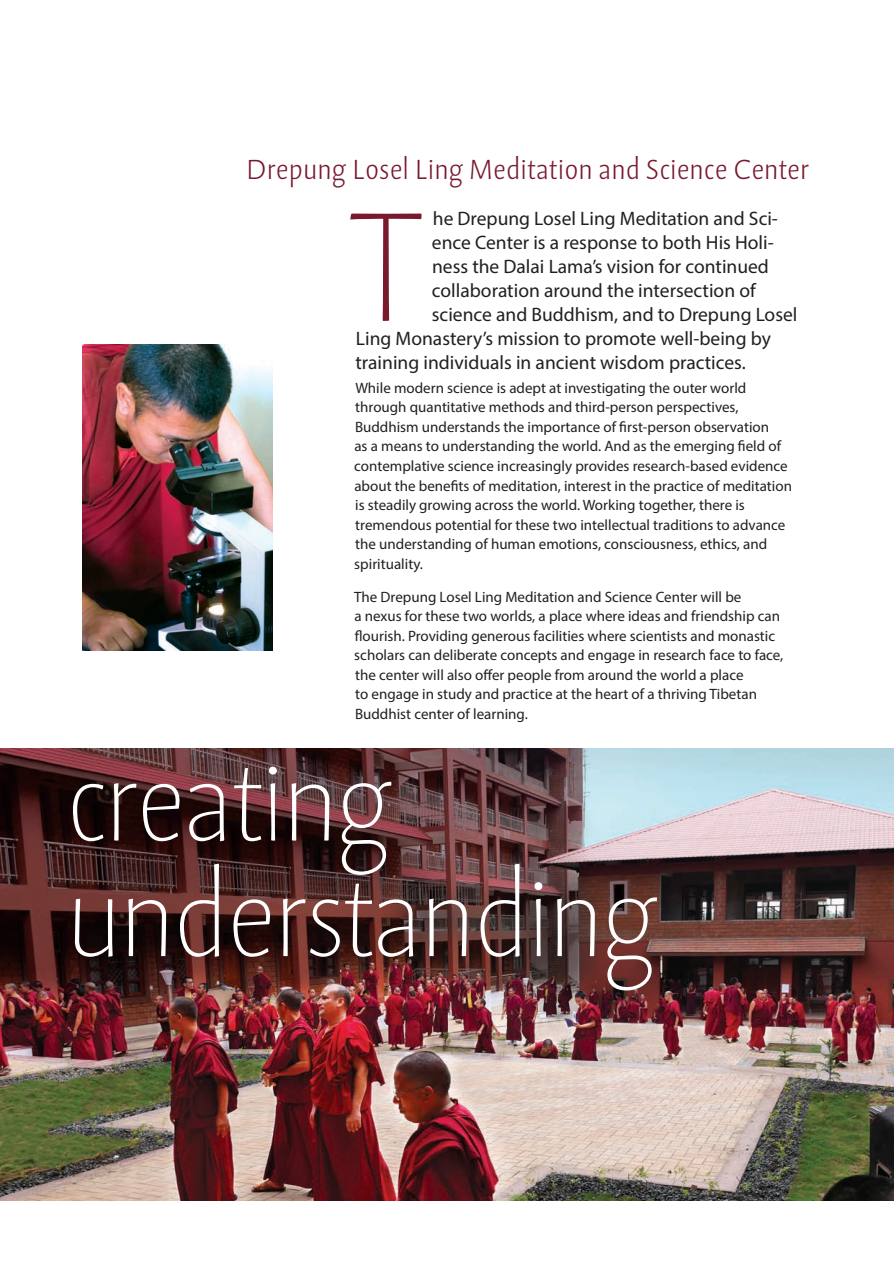
<style>
.page{position:relative;width:894px;height:1263px;background:#fff}
.page>*{position:absolute;margin:0;border:0;box-sizing:border-box;transform-origin:0 0}
.t1{font:200 184.95px "Grotext KLTF";color:#78192d}
.t2{font:200 132px/115.5px "Grotext KLTF";letter-spacing:-.03em;color:#fff}
.t3{font:300 33px "Grotext KLTF";color:#78192d}
.t4{font:19.5px "Myriad Pro";color:#231f20}
.t5{font:15px/19.5px "Myriad Pro";color:#231f20}
</style>
<div class="page">
<img style="left:0;top:748px;width:893px;height:452px">
<img style="left:82px;top:344px;width:191px;height:306px">
<h3 class="t3" style="left:246px;top:150px;width:564px">Drepung Losel Ling Meditation and Science Center</h3>
<h1 class="t1" style="left:344px;top:154px;width:84px">T</h1>
<h3 class="t4" style="left:432px;top:206px;width:346px">he Drepung Losel Ling Meditation and Sci-</h3>
<h3 class="t4" style="left:432px;top:230px;width:343px">ence Center is a response to both His Holi-</h3>
<h3 class="t4" style="left:432px;top:254px;width:338px">ness the Dalai Lama’s vision for continued</h3>
<h3 class="t4" style="left:432px;top:278px;width:325px">collaboration around the intersection of</h3>
<h3 class="t4" style="left:432px;top:302px;width:367px">science and Buddhism, and to Drepung Losel</h3>
<h3 class="t4" style="left:356px;top:326px;width:416px">Ling Monastery’s mission to promote well-being by</h3>
<h3 class="t4" style="left:355px;top:350px;width:392px">training individuals in ancient wisdom practices.</h3>
<p class="t5" style="left:354px;top:378px;width:439px">While modern science is adept at investigating the outer world through quantitative methods and third-person perspectives, Buddhism understands the importance of first-person observation<br>as a means to understanding the world. And as the emerging field of contemplative science increasingly provides research-based evidence about the benefits of meditation, interest in the practice of meditation is steadily growing across the world. Working together, there is tremendous potential for these two intellectual traditions to advance the understanding of human emotions, consciousness, ethics, and spirituality.</p>
<p class="t5" style="left:354px;top:586px;width:430px">The Drepung Losel Ling Meditation and Science Center will be<br>a nexus for these two worlds, a place where ideas and friendship can flourish. Providing generous facilities where scientists and monastic scholars can deliberate concepts and engage in research face to face, the center will also offer people from around the world a place<br>to engage in study and practice at the heart of a thriving Tibetan Buddhist center of learning.</p>
<h2 class="t2" style="left:65px;top:741px;width:595px">creating understanding</h2>
</div>
